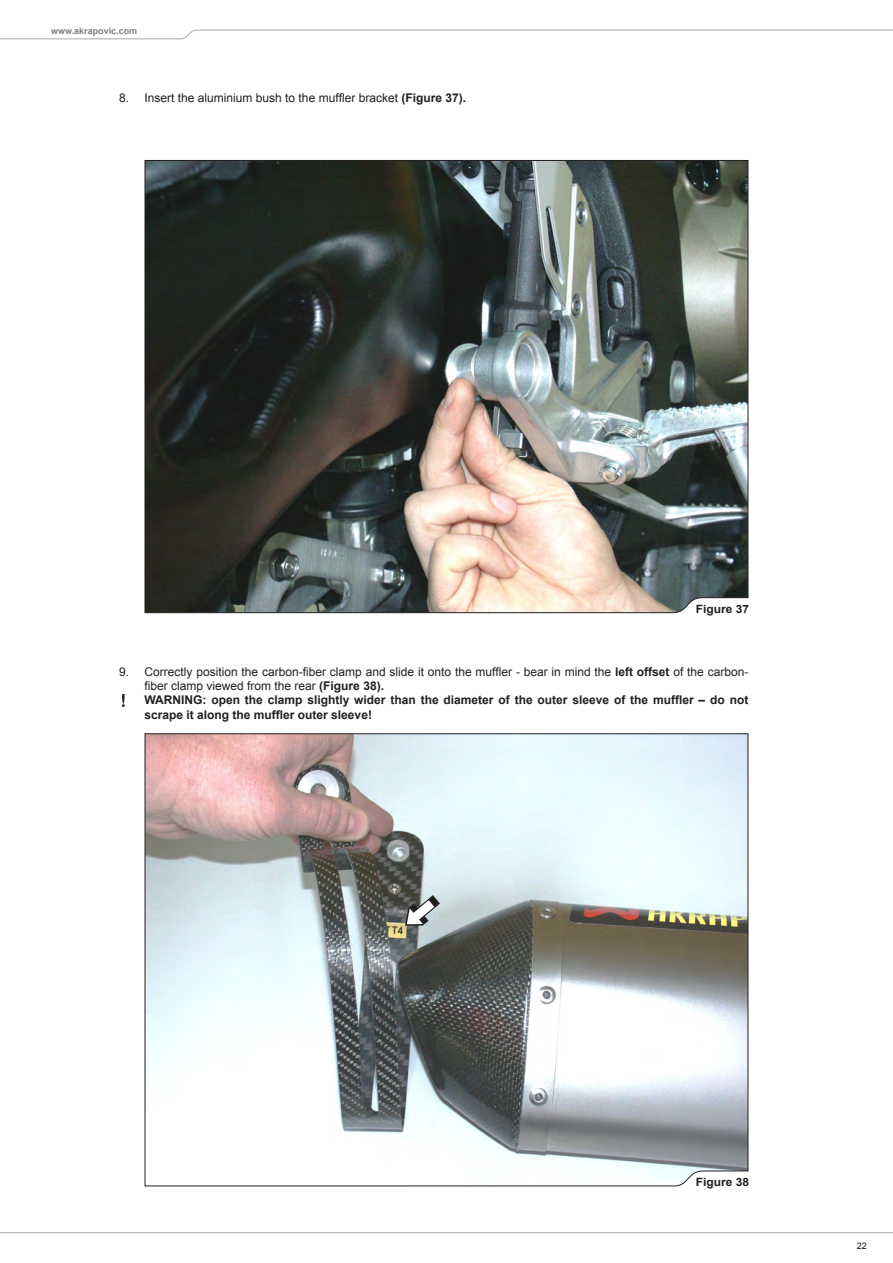
<style>
.page{position:relative;width:893px;height:1263px;background:#fff}
.page>*{position:absolute;margin:0;border:0;box-sizing:border-box;transform-origin:0 0}
.body_txt_bold{font:12px/14.4px "Arial";color:#231f20}
.body_txt_bold-2{font:700 12px/14.4px "Arial";color:#231f20}
.body_txt_bullets{font:12px "Arial";color:#231f20}
.body_txt_bold-3{font:700 11.4px "Arial";color:#231f20;scale:1.05 1}
.t1{font:700 9px "Arial";color:#808285}
.t2{font:9px "Arial";color:#231f20}
.s1{font-weight:700}
</style>
<div class="page">
<svg style="left:0;top:29px;width:893px;height:10px"></svg>
<svg style="left:0;top:1232px;width:893px;height:2px"></svg>
<img style="left:144px;top:160px;width:605px;height:453px">
<svg style="left:144px;top:733px;width:605px;height:454px"></svg>
<svg style="left:405px;top:895px;width:35px;height:31px"></svg>
<svg style="left:122px;top:694px;width:3px;height:13px"></svg>
<p class="t1" style="left:51px;top:25px;width:88px">www.akrapovic.com</p>
<p class="body_txt_bold" style="left:119px;top:91px;width:12px">8.</p>
<p class="body_txt_bullets" style="left:145px;top:90px;width:323px">Insert the aluminium bush to the muffler bracket <span class="s1">(Figure 37).</span></p>
<p class="body_txt_bold-3" style="left:696px;top:601px;width:52px">Figure 37</p>
<p class="body_txt_bold" style="left:119px;top:664px;width:12px">9.</p>
<p class="body_txt_bold" style="left:145px;top:664px;width:605px">Correctly position the carbon-fiber clamp and slide it onto the muffler - bear in mind the <span class="s1">left offset</span> of the carbon&shy;fiber clamp viewed from the rear <span class="s1">(Figure 38).</span></p>
<p class="body_txt_bold-2" style="left:145px;top:693px;width:605px">WARNING: open the clamp slightly wider than the diameter of the outer sleeve of the muffler – do not scrape it along the muffler outer sleeve!</p>
<p class="body_txt_bold-3" style="left:696px;top:1175px;width:52px">Figure 38</p>
<p class="t2" style="left:857px;top:1240px;width:12px">22</p>
</div>
